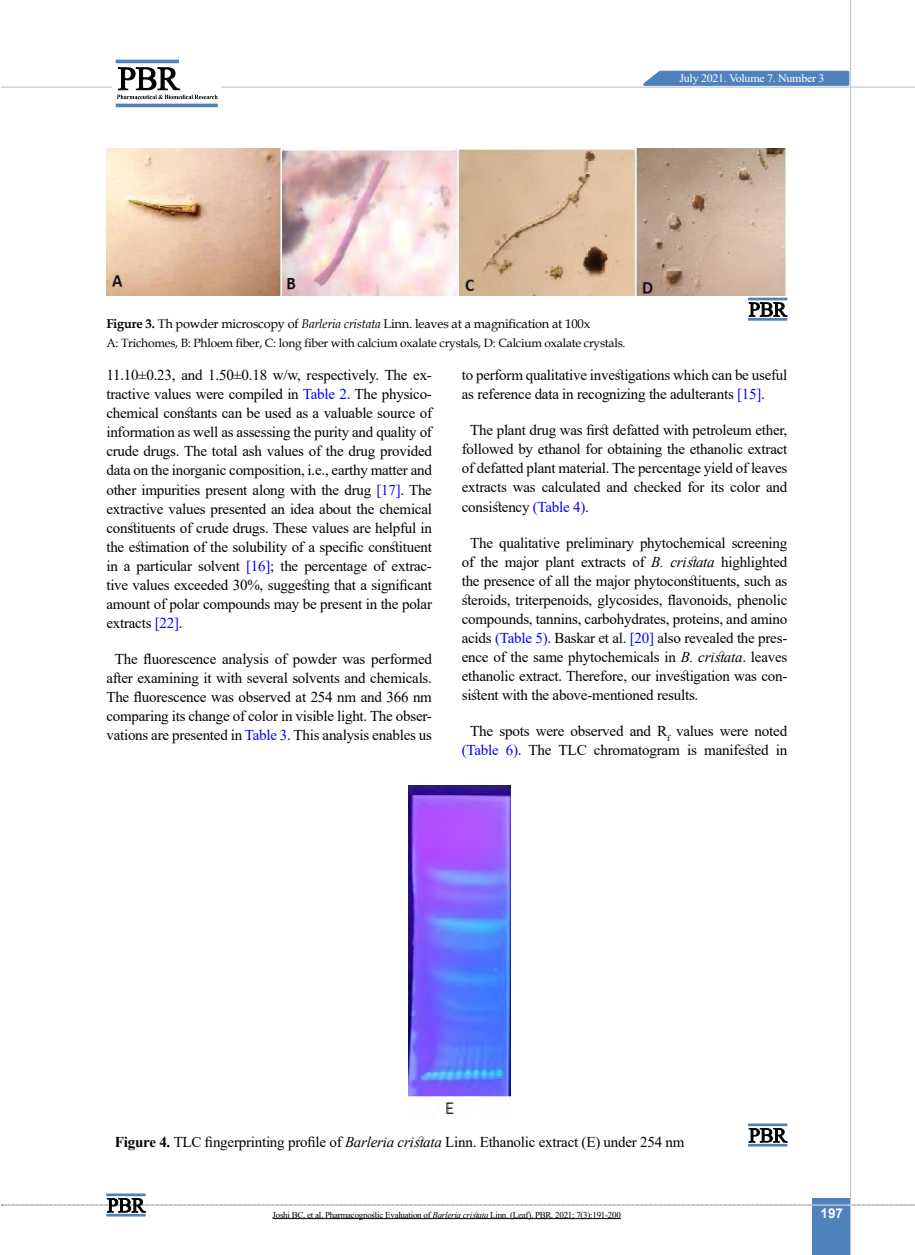
<style>
.page{position:relative;width:915px;height:1255px;background:#fff}
.page>*{position:absolute;margin:0;border:0;box-sizing:border-box;transform-origin:0 0}
.t1{font:15px/19px "Times New Roman";letter-spacing:-.015em;color:#000;text-align:justify}
.t2{font:700 13.5px "Arial";color:#fff}
.t3{font:12.75px "Book Antiqua";letter-spacing:-.015em;color:#000}
.t4{font:12px "Book Antiqua";letter-spacing:-.015em;color:#000}
.t5{font:11.4px "Times New Roman";letter-spacing:-.025em;color:#fff;scale:1.05 1}
.t6{font:9px "Times New Roman";letter-spacing:-.03em;color:#000}
.s1{font-weight:700}
.s2{font-style:italic}
.s3{color:#00f}
</style>
<div class="page">
<div style="left:812px;top:1198px;width:38px;height:56px;background:#4f81bd"></div>
<hr style="left:849px;top:0;width:1px;height:1254px;background:#c2c4c6">
<hr style="left:1px;top:87px;width:913px;height:1px;background:#c2c4c6">
<svg style="left:635px;top:69px;width:215px;height:18px;background:#749bca"></svg>
<svg style="left:1px;top:1197px;width:914px;height:15px"></svg>
<hr style="left:106px;top:1193px;width:40px;height:3px;background:#4f81bd">
<hr style="left:106px;top:1213px;width:40px;height:3px;background:#4f81bd">
<div style="left:112px;top:56px;width:108px;height:49px;background:linear-gradient(to right,#fff,#fff)"></div>
<hr style="left:116px;top:60px;width:63px;height:3px;background:#4f81bd">
<hr style="left:116px;top:104px;width:102px;height:3px;background:#4f81bd">
<svg style="left:117px;top:67px;width:100px;height:32px"></svg>
<img style="left:106px;top:149px;width:681px;height:147px">
<svg style="left:748px;top:302px;width:39px;height:15px"></svg>
<hr style="left:747px;top:297px;width:40px;height:3px;background:#4f81bd">
<hr style="left:747px;top:318px;width:40px;height:3px;background:#4f81bd">
<img style="left:408px;top:786px;width:102px;height:329px">
<svg style="left:748px;top:1128px;width:39px;height:14px"></svg>
<hr style="left:747px;top:1123px;width:40px;height:3px;background:#4f81bd">
<hr style="left:747px;top:1143px;width:40px;height:3px;background:#4f81bd">
<hr style="left:272px;top:1218px;width:348px;height:1px;background:#000">
<p class="t5" style="left:679px;top:70px;width:139px">July 2021. Volume 7. Number 3</p>
<p class="t3" style="left:106px;top:314px;width:485px"><span class="s1">Figure 3.</span> Th powder microscopy of <span class="s2">Barleria cristata</span> Linn. leaves at a magnification at 100x</p>
<p class="t4" style="left:106px;top:334px;width:520px">A: Trichomes, B: Phloem fiber, C: long fiber with calcium oxalate crystals, D: Calcium oxalate crystals.</p>
<p class="t1" style="left:106px;top:365px;width:327px">11.10±0.23, and 1.50±0.18 w/w, respectively. The ex&shy;tractive values were compiled in <span class="s3">Table 2</span>. The physico&shy;chemical constants can be used as a valuable source of information as well as assessing the purity and quality of crude drugs. The total ash values of the drug provided data on the inorganic composition, i.e., earthy matter and other impurities present along with the drug <span class="s3">[17]</span>. The extractive values presented an idea about the chemical constituents of crude drugs. These values are helpful in the estimation of the solubility of a specific constituent in a particular solvent <span class="s3">[16]</span>; the percentage of extrac&shy;tive values exceeded 30%, suggesting that a significant amount of polar compounds may be present in the polar extracts <span class="s3">[22]</span>.</p>
<p class="t1" style="left:106px;top:649px;width:327px;text-align:center">The fluorescence analysis of powder was performed after examining it with several solvents and chemicals.<br>The fluorescence was observed at 254 nm and 366 nm comparing its change of color in visible light. The obser&shy;vations are presented in <span class="s3">Table 3</span>. This analysis enables us</p>
<p class="t1" style="left:461px;top:365px;width:327px">to perform qualitative investigations which can be useful as reference data in recognizing the adulterants <span class="s3">[15]</span>.</p>
<p class="t1" style="left:461px;top:420px;width:327px;text-indent:9px">The plant drug was first defatted with petroleum ether, followed by ethanol for obtaining the ethanolic extract of defatted plant material. The percentage yield of leaves extracts was calculated and checked for its color and consistency <span class="s3">(Table 4)</span>.</p>
<p class="t1" style="left:461px;top:532px;width:327px;text-indent:9px">The qualitative preliminary phytochemical screening of the major plant extracts of <span class="s2">B. cristata</span> highlighted the presence of all the major phytoconstituents, such as steroids, triterpenoids, glycosides, flavonoids, phenolic compounds, tannins, carbohydrates, proteins, and amino acids <span class="s3">(Table 5)</span>. Baskar et al. <span class="s3">[20]</span> also revealed the pres&shy;ence of the same phytochemicals in <span class="s2">B. cristata</span>. leaves ethanolic extract. Therefore, our investigation was con&shy;sistent with the above-mentioned results.</p>
<p class="t1" style="left:461px;top:721px;width:327px;text-align:center">The spots were observed and R<sub>f</sub> values were noted <span class="s3">(Table 6)</span>. The TLC chromatogram is manifested in</p>
<p class="t1" style="left:115px;top:1131px;width:571px"><span class="s1">Figure 4.</span> TLC fingerprinting profile of <span class="s2">Barleria cristata</span> Linn. Ethanolic extract (E) under 254 nm</p>
<p class="t6" style="left:272px;top:1208px;width:349px">Joshi BC, et al. Pharmacognostic Evaluation of <span class="s2">Barleria cristata</span> Linn. (Leaf). PBR. 2021; 7(3):191-200</p>
<p class="t2" style="left:820px;top:1203px;width:24px">197</p>
</div>
